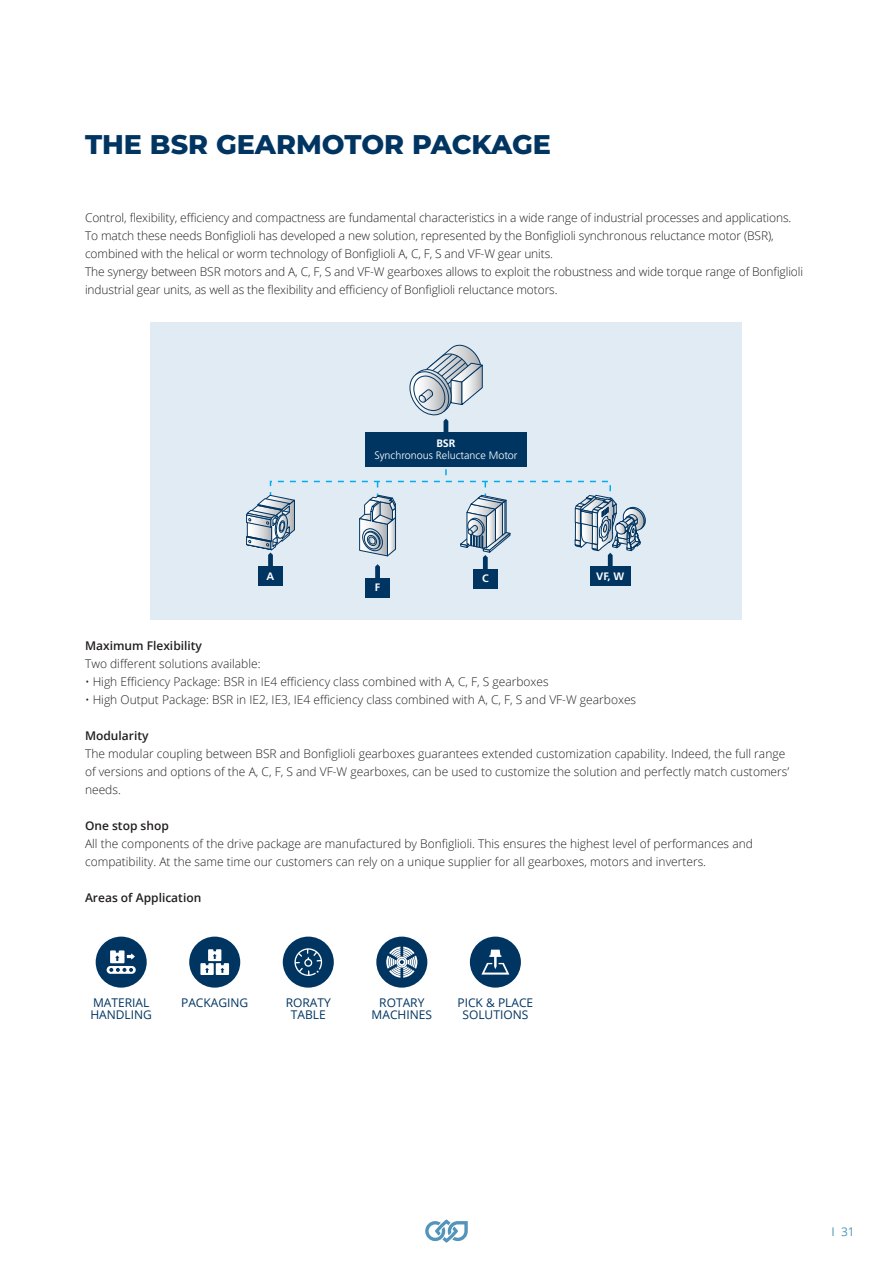
<style>
.page{position:relative;width:893px;height:1263px;background:#fff}
.page>*{position:absolute;margin:0;border:0;box-sizing:border-box;transform-origin:0 0}
.t1{font:800 27px "Montserrat";color:#003562}
.t2{font:300 12px/18px "Open Sans";color:#231f20}
.t3{font:12px/12px "Open Sans";color:#003562;text-align:center}
.t4{font:600 12px "Open Sans";color:#231f20}
.t5{font:12px "Open Sans";color:#5294ba}
.t6{font:300 10.8px "Frutiger";color:#fff}
.t7{font:700 10.8px "Frutiger";color:#fff}
</style>
<div class="page">
<svg style="left:425px;top:1219px;width:43px;height:24px"></svg>
<div style="left:151px;top:322px;width:591px;height:297px;background:#e1ebf3"></div>
<div style="left:473px;top:569px;width:24px;height:19px;background:#003562"></div>
<div style="left:258px;top:566px;width:25px;height:20px;background:#003562"></div>
<svg style="left:246px;top:494px;width:49px;height:72px"></svg>
<div style="left:366px;top:578px;width:24px;height:19px;background:#003562"></div>
<svg style="left:375px;top:564px;width:5px;height:14px"></svg>
<svg style="left:359px;top:481px;width:37px;height:76px"></svg>
<div style="left:590px;top:566px;width:40px;height:20px;background:#003562"></div>
<svg style="left:574px;top:494px;width:72px;height:79px"></svg>
<div style="left:365px;top:432px;width:162px;height:35px;background:#003562"></div>
<svg style="left:409px;top:344px;width:103px;height:232px"></svg>
<div style="left:189px;top:936px;width:51px;height:52px;background:#003562;border-radius:50%"></div>
<svg style="left:200px;top:949px;width:29px;height:26px"></svg>
<div style="left:283px;top:936px;width:51px;height:52px;background:#003562;border-radius:50%"></div>
<div style="left:376px;top:936px;width:51px;height:52px;background:#003562;border-radius:50%"></div>
<div style="left:470px;top:936px;width:51px;height:52px;background:#003562;border-radius:50%"></div>
<div style="left:96px;top:936px;width:51px;height:52px;background:#003562;border-radius:50%"></div>
<svg style="left:107px;top:950px;width:29px;height:24px"></svg>
<svg style="left:294px;top:948px;width:28px;height:28px"></svg>
<svg style="left:481px;top:950px;width:28px;height:24px"></svg>
<svg style="left:386px;top:946px;width:31px;height:32px"></svg>
<h1 class="t1" style="left:85px;top:124px;width:467px">THE BSR GEARMOTOR PACKAGE</h1>
<p class="t2" style="left:85px;top:208px;width:720px">Control, flexibility, efficiency and compactness are fundamental characteristics in a wide range of industrial processes and applications.<br>To match these needs Bonfiglioli has developed a new solution, represented by the Bonfiglioli synchronous reluctance motor (BSR), combined with the helical or worm technology of Bonfiglioli A, C, F, S and VF-W gear units.<br>The synergy between BSR motors and A, C, F, S and VF-W gearboxes allows to exploit the robustness and wide torque range of Bonfiglioli industrial gear units, as well as the flexibility and efficiency of Bonfiglioli reluctance motors.</p>
<p class="t7" style="left:436px;top:436px;width:21px">BSR</p>
<p class="t6" style="left:374px;top:450px;width:145px">Synchronous Reluctance Motor</p>
<p class="t7" style="left:267px;top:570px;width:9px">A</p>
<p class="t7" style="left:482px;top:572px;width:8px">C</p>
<p class="t7" style="left:375px;top:581px;width:7px">F</p>
<p class="t7" style="left:596px;top:570px;width:30px">VF, W</p>
<p class="t4" style="left:85px;top:637px;width:118px">Maximum Flexibility</p>
<p class="t2" style="left:85px;top:654px;width:177px">Two different solutions available:</p>
<p class="t2" style="left:85px;top:672px;width:465px">• High Efficiency Package: BSR in IE4 efficiency class combined with A, C, F, S gearboxes</p>
<p class="t2" style="left:85px;top:690px;width:553px">• High Output Package: BSR in IE2, IE3, IE4 efficiency class combined with A, C, F, S and VF-W gearboxes</p>
<p class="t4" style="left:85px;top:727px;width:65px">Modularity</p>
<p class="t2" style="left:85px;top:744px;width:706px">The modular coupling between BSR and Bonfiglioli gearboxes guarantees extended customization capability. Indeed, the full range of versions and options of the A, C, F, S and VF-W gearboxes, can be used to customize the solution and perfectly match customers’ needs.</p>
<p class="t4" style="left:85px;top:817px;width:85px">One stop shop</p>
<p class="t2" style="left:85px;top:834px;width:669px">All the components of the drive package are manufactured by Bonfiglioli. This ensures the highest level of performances and compatibility. At the same time our customers can rely on a unique supplier for all gearboxes, motors and inverters.</p>
<p class="t4" style="left:85px;top:889px;width:118px">Areas of Application</p>
<p class="t3" style="left:90px;top:996px;width:63px;text-align:left">MATERIAL<br>HANDLING</p>
<p class="t3" style="left:181px;top:996px;width:69px">PACKAGING</p>
<p class="t3" style="left:286px;top:996px;width:47px">RORATY<br>TABLE</p>
<p class="t3" style="left:372px;top:996px;width:62px">ROTARY<br>MACHINES</p>
<p class="t3" style="left:457px;top:996px;width:77px">PICK &amp; PLACE<br>SOLUTIONS</p>
<p class="t5" style="left:831px;top:1223px;width:25px">I 31</p>
</div>
